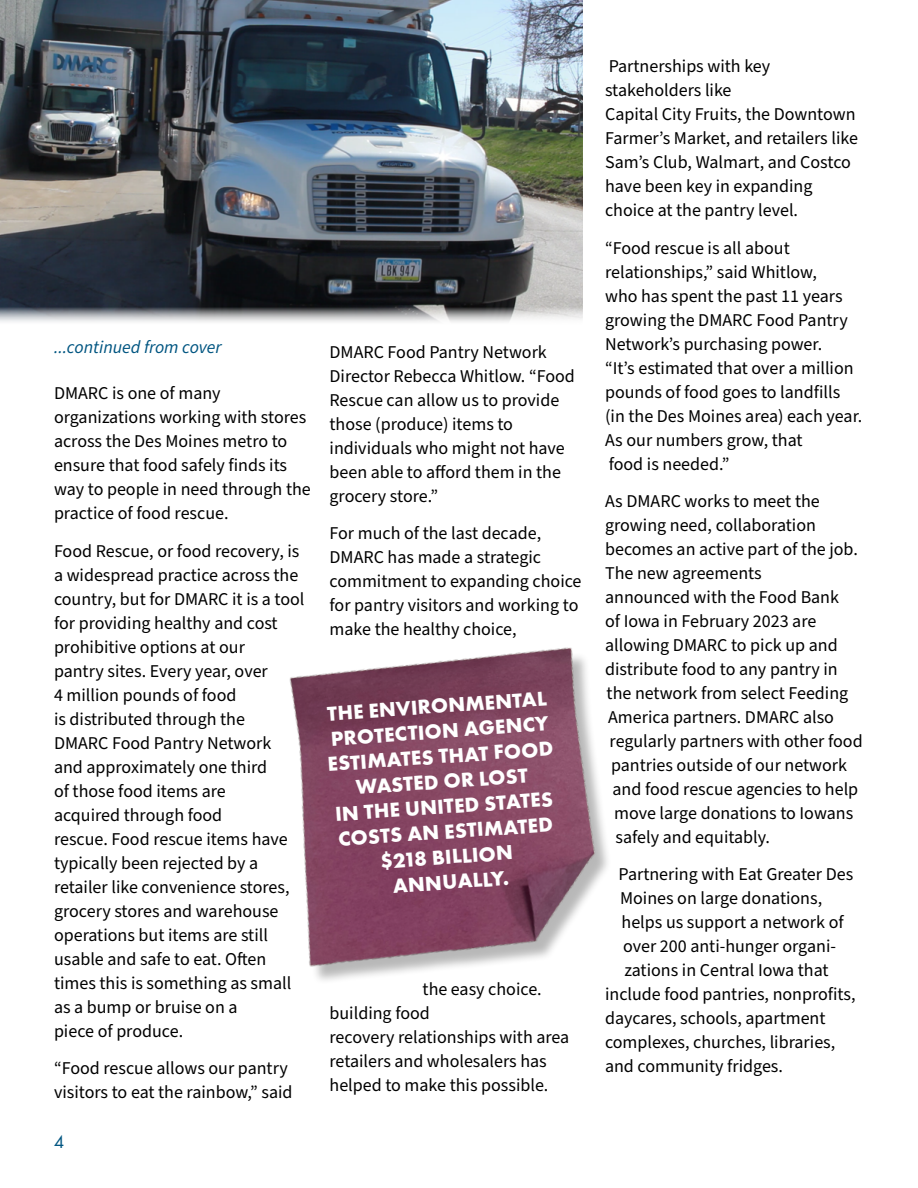
<style>
.page{position:relative;width:918px;height:1188px;background:#fff}
.page>*{position:absolute;margin:0;border:0;box-sizing:border-box;transform-origin:0 0}
.t1{font:700 21px/25.2px "Futura PT";color:#fff;text-align:center}
.t2{font:18px/24px "Source Sans Pro";color:#000}
.t3{font:italic 18px "Source Sans Pro";color:#005581}
.t4{font:16.5px "Futura Std";color:#005581}
</style>
<div class="page">
<img style="left:0;top:0;width:582px;height:322px">
<img style="left:289px;top:647px;width:319px;height:334px">
<p class="t3" style="left:54px;top:335px;width:169px">...continued from cover</p>
<p class="t2" style="left:54px;top:382px;width:258px">DMARC is one of many organizations working with stores across the Des Moines metro to ensure that food safely finds its way to people in need through the practice of food rescue.</p>
<p class="t2" style="left:54px;top:539px;width:252px">Food Rescue, or food recovery, is a widespread practice across the country, but for DMARC it is a tool for providing healthy and cost prohibitive options at our<br>pantry sites. Every year, over<br>4 million pounds of food<br>is distributed through the<br>DMARC Food Pantry Network and approximately one third<br>of those food items are<br>acquired through food<br>rescue. Food rescue items have typically been rejected by a retailer like convenience stores, grocery stores and warehouse operations but items are still usable and safe to eat. Often times this is something as small as a bump or bruise on a<br>piece of produce.</p>
<p class="t2" style="left:54px;top:1057px;width:240px">“Food rescue allows our pantry visitors to eat the rainbow,” said</p>
<p class="t4" style="left:54px;top:1131px;width:12px">4</p>
<p class="t2" style="left:330px;top:340px;width:247px">DMARC Food Pantry Network<br>Director Rebecca Whitlow. “Food<br>Rescue can allow us to provide those (produce) items to individuals who might not have been able to afford them in the grocery store.”</p>
<p class="t2" style="left:330px;top:522px;width:254px">For much of the last decade,<br>DMARC has made a strategic commitment to expanding choice for pantry visitors and working to make the healthy choice,</p>
<p class="t1" style="left:323px;top:701px;width:228px;rotate:-4deg">THE ENVIRONMENTAL<br>PROTECTION AGENCY<br>ESTIMATES THAT FOOD<br>WASTED OR LOST<br>IN THE UNITED STATES<br>COSTS AN ESTIMATED $218 BILLION<br>ANNUALLY.</p>
<p class="t2" style="left:330px;top:978px;width:241px;text-indent:93px">the easy choice. building food<br>recovery relationships with area retailers and wholesalers has helped to make this possible.</p>
<p class="t2" style="left:605px;top:55px;width:254px">Partnerships with key stakeholders like<br>Capital City Fruits, the Downtown<br>Farmer’s Market, and retailers like<br>Sam’s Club, Walmart, and Costco have been key in expanding choice at the pantry level.</p>
<p class="t2" style="left:605px;top:236px;width:259px">“Food rescue is all about relationships,” said Whitlow,<br>who has spent the past 11 years growing the DMARC Food Pantry<br>Network’s purchasing power.<br>“It’s estimated that over a million pounds of food goes to landfills (in the Des Moines area) each year.<br>As our numbers grow, that<br>food is needed.”</p>
<p class="t2" style="left:605px;top:490px;width:216px">As DMARC works to meet the</p>
<p class="t2" style="left:605px;top:514px;width:212px">growing need, collaboration</p>
<p class="t2" style="left:605px;top:538px;width:254px">becomes an active part of the job.</p>
<p class="t2" style="left:605px;top:562px;width:158px">The new agreements</p>
<p class="t2" style="left:605px;top:586px;width:235px">announced with the Food Bank</p>
<p class="t2" style="left:605px;top:610px;width:213px">of Iowa in February 2023 are</p>
<p class="t2" style="left:605px;top:634px;width:234px">allowing DMARC to pick up and</p>
<p class="t2" style="left:605px;top:658px;width:234px">distribute food to any pantry in</p>
<p class="t2" style="left:607px;top:682px;width:243px">the network from select Feeding</p>
<p class="t2" style="left:608px;top:706px;width:227px">America partners. DMARC also</p>
<p class="t2" style="left:610px;top:730px;width:255px">regularly partners with other food</p>
<p class="t2" style="left:611px;top:754px;width:238px">pantries outside of our network</p>
<p class="t2" style="left:613px;top:778px;width:247px">and food rescue agencies to help</p>
<p class="t2" style="left:614px;top:802px;width:241px">move large donations to Iowans</p>
<p class="t2" style="left:616px;top:826px;width:156px">safely and equitably.</p>
<p class="t2" style="left:619px;top:863px;width:236px">Partnering with Eat Greater Des</p>
<p class="t2" style="left:620px;top:887px;width:204px">Moines on large donations,</p>
<p class="t2" style="left:622px;top:911px;width:224px">helps us support a network of</p>
<p class="t2" style="left:623px;top:935px;width:214px">over 200 anti-hunger organi-</p>
<p class="t2" style="left:625px;top:959px;width:206px">zations in Central Iowa that</p>
<p class="t2" style="left:605px;top:983px;width:252px">include food pantries, nonprofits,</p>
<p class="t2" style="left:605px;top:1007px;width:222px">daycares, schools, apartment</p>
<p class="t2" style="left:605px;top:1031px;width:232px">complexes, churches, libraries,</p>
<p class="t2" style="left:605px;top:1055px;width:179px">and community fridges.</p>
</div>
